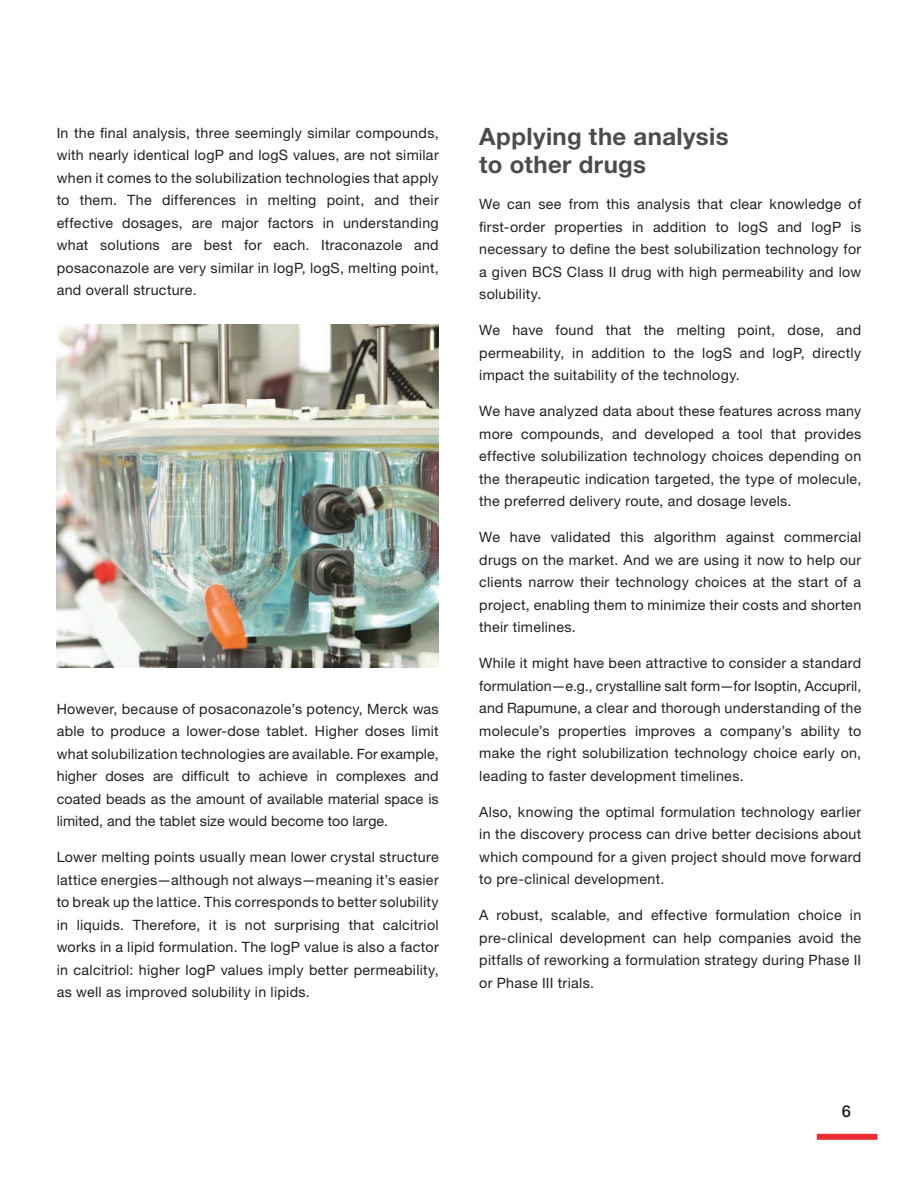
<style>
.page{position:relative;width:918px;height:1188px;background:#fff}
.page>*{position:absolute;margin:0;border:0;box-sizing:border-box;transform-origin:0 0}
.PATH_WP_Heading{font:700 24px/28.5px "Helvetica Neue LT Std";letter-spacing:.015em;color:#4b4c4d}
.t1{font:500 16.5px "Helvetica Neue LT Std";color:#231f20}
.PATH_WP_Body{font:14.25px/22.5px "Helvetica Neue LT Std";letter-spacing:.02em;color:#231f20;text-align:justify}
</style>
<div class="page">
<div style="left:817px;top:1134px;width:61px;height:6px;background:#ee2d33"></div>
<img style="left:57px;top:324px;width:382px;height:344px">
<p class="PATH_WP_Body" style="left:57px;top:121px;width:384px">In the final analysis, three seemingly similar compounds, with nearly identical logP and logS values, are not similar when it comes to the solubilization technologies that apply to them. The differences in melting point, and their effective dosages, are major factors in understanding what solutions are best for each. Itraconazole and posaconazole are very similar in logP, logS, melting point, and overall structure.</p>
<p class="PATH_WP_Body" style="left:57px;top:697px;width:384px">However, because of posaconazole’s potency, Merck was able to produce a lower-dose tablet. Higher doses limit what solubilization technologies are available. For example, higher doses are difficult to achieve in complexes and coated beads as the amount of available material space is limited, and the tablet size would become too large.</p>
<p class="PATH_WP_Body" style="left:57px;top:846px;width:384px">Lower melting points usually mean lower crystal structure lattice energies—although not always—meaning it’s easier to break up the lattice. This corresponds to better solubility in liquids. Therefore, it is not surprising that calcitriol works in a lipid formulation. The logP value is also a factor in calcitriol: higher logP values imply better permeability, as well as improved solubility in lipids.</p>
<p class="PATH_WP_Heading" style="left:479px;top:121px;width:251px">Applying the analysis to other drugs</p>
<p class="PATH_WP_Body" style="left:479px;top:192px;width:384px">We can see from this analysis that clear knowledge of first-order properties in addition to logS and logP is necessary to define the best solubilization technology for a given BCS Class II drug with high permeability and low solubility.</p>
<p class="PATH_WP_Body" style="left:479px;top:318px;width:384px">We have found that the melting point, dose, and permeability, in addition to the logS and logP, directly impact the suitability of the technology.</p>
<p class="PATH_WP_Body" style="left:479px;top:399px;width:384px">We have analyzed data about these features across many more compounds, and developed a tool that provides effective solubilization technology choices depending on the therapeutic indication targeted, the type of molecule, the preferred delivery route, and dosage levels.</p>
<p class="PATH_WP_Body" style="left:479px;top:525px;width:384px">We have validated this algorithm against commercial drugs on the market. And we are using it now to help our clients narrow their technology choices at the start of a project, enabling them to minimize their costs and shorten their timelines.</p>
<p class="PATH_WP_Body" style="left:479px;top:651px;width:384px">While it might have been attractive to consider a standard formulation—e.g., crystalline salt form—for Isoptin, Accupril, and Rapumune, a clear and thorough understanding of the molecule’s properties improves a company’s ability to make the right solubilization technology choice early on, leading to faster development timelines.</p>
<p class="PATH_WP_Body" style="left:479px;top:800px;width:384px">Also, knowing the optimal formulation technology earlier in the discovery process can drive better decisions about which compound for a given project should move forward to pre-clinical development.</p>
<p class="PATH_WP_Body" style="left:479px;top:903px;width:384px">A robust, scalable, and effective formulation choice in pre-clinical development can help companies avoid the pitfalls of reworking a formulation strategy during Phase II or Phase III trials.</p>
<p class="t1" style="left:842px;top:1101px;width:11px">6</p>
</div>
